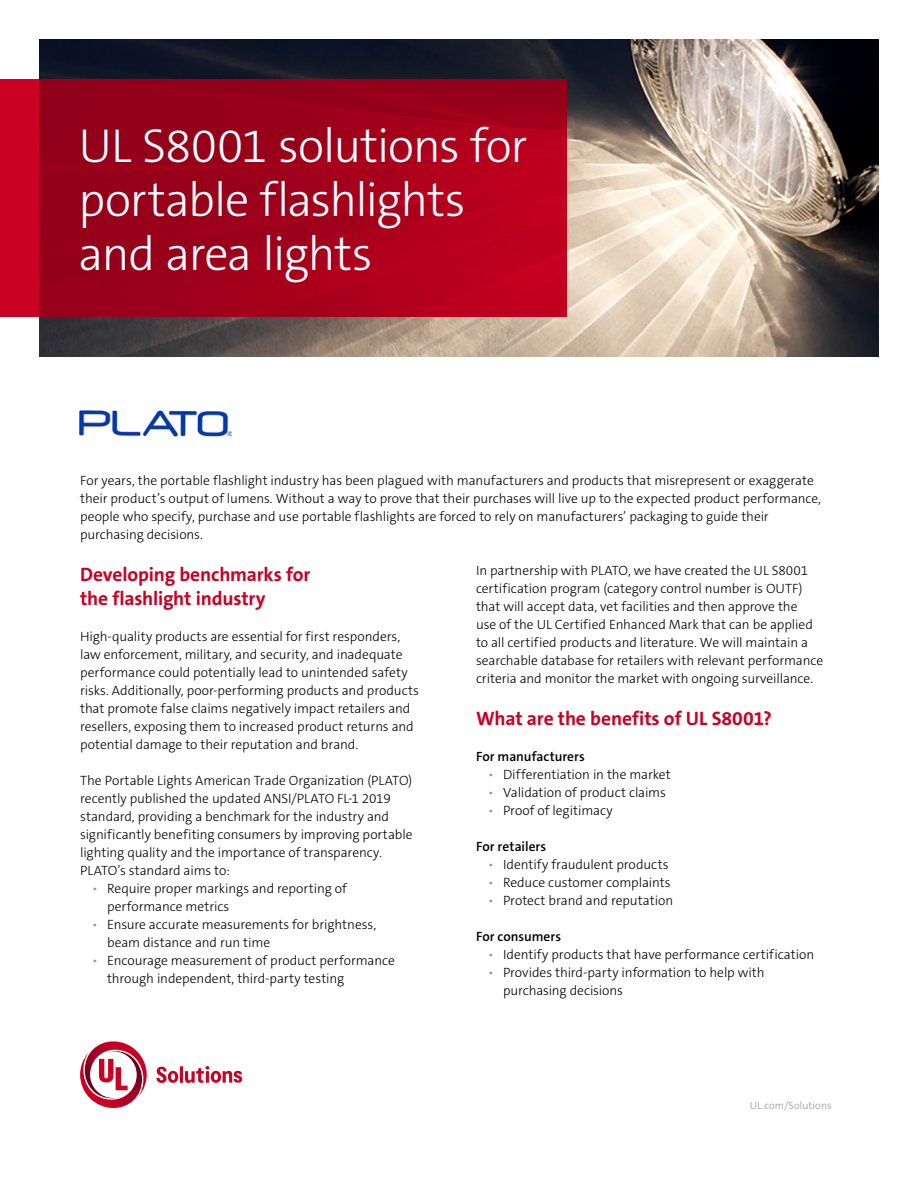
<style>
.page{position:relative;width:918px;height:1188px;background:#fff}
.page>*{position:absolute;margin:0;border:0;box-sizing:border-box;transform-origin:0 0}
.t1{font:300 48px/54px "The Sans C5";letter-spacing:-.025em;color:#fff}
.t2{font:700 19.5px/24px "The Sans C5";letter-spacing:-.01em;color:#ca0123}
.t3{font:300 13.5px/18px "The Sans C5";letter-spacing:-.005em;color:#000}
.t4{font:600 13.5px "The Sans C5";letter-spacing:.005em;color:#000}
.t5{font:300 10.5px "The Sans C5";letter-spacing:.005em;color:#939598}
.s1{color:#939598}
</style>
<div class="page">
<svg style="left:80px;top:1041px;width:162px;height:67px"></svg>
<img style="left:40px;top:40px;width:838px;height:316px">
<svg style="left:0;top:79px;width:567px;height:238px;background:#a5001b"></svg>
<img style="left:79px;top:410px;width:153px;height:27px">
<h1 class="t1" style="left:79px;top:119px;width:450px">UL S8001 solutions for portable flashlights and area lights</h1>
<p class="t3" style="left:80px;top:472px;width:742px">For years, the portable flashlight industry has been plagued with manufacturers and products that misrepresent or exaggerate their product’s output of lumens. Without a way to prove that their purchases will live up to the expected product performance, people who specify, purchase and use portable flashlights are forced to rely on manufacturers’ packaging to guide their purchasing decisions.</p>
<h2 class="t2" style="left:80px;top:563px;width:232px">Developing benchmarks for the flashlight industry</h2>
<p class="t3" style="left:80px;top:628px;width:341px">High-quality products are essential for first responders, law enforcement, military, and security, and inadequate performance could potentially lead to unintended safety risks. Additionally, poor-performing products and products that promote false claims negatively impact retailers and resellers, exposing them to increased product returns and potential damage to their reputation and brand.</p>
<p class="t3" style="left:80px;top:772px;width:334px">The Portable Lights American Trade Organization (PLATO) recently published the updated ANSI/PLATO FL-1 2019 standard, providing a benchmark for the industry and significantly benefiting consumers by improving portable lighting quality and the importance of transparency.<br>PLATO’s standard aims to:</p>
<p class="t3" style="left:107px;top:880px;width:241px;text-indent:-15px"><span class="s1">•</span> Require proper markings and reporting of performance metrics</p>
<p class="t3" style="left:107px;top:916px;width:271px;text-indent:-15px"><span class="s1">•</span> Ensure accurate measurements for brightness, beam distance and run time</p>
<p class="t3" style="left:107px;top:952px;width:289px;text-indent:-15px"><span class="s1">•</span> Encourage measurement of product performance through independent, third-party testing</p>
<p class="t3" style="left:476px;top:562px;width:349px">In partnership with PLATO, we have created the UL S8001 certification program (category control number is OUTF) that will accept data, vet facilities and then approve the<br>use of the UL Certified Enhanced Mark that can be applied to all certified products and literature. We will maintain a searchable database for retailers with relevant performance criteria and monitor the market with ongoing surveillance.</p>
<h2 class="t2" style="left:476px;top:707px;width:298px">What are the benefits of UL S8001?</h2>
<p class="t4" style="left:476px;top:748px;width:110px">For manufacturers</p>
<p class="t3" style="left:488px;top:766px;width:184px"><span class="s1">•</span> Differentiation in the market</p>
<p class="t3" style="left:488px;top:784px;width:179px"><span class="s1">•</span> Validation of product claims</p>
<p class="t3" style="left:488px;top:802px;width:126px"><span class="s1">•</span> Proof of legitimacy</p>
<p class="t4" style="left:476px;top:838px;width:72px">For retailers</p>
<p class="t3" style="left:488px;top:856px;width:182px"><span class="s1">•</span> Identify fraudulent products</p>
<p class="t3" style="left:488px;top:874px;width:184px"><span class="s1">•</span> Reduce customer complaints</p>
<p class="t3" style="left:488px;top:892px;width:187px"><span class="s1">•</span> Protect brand and reputation</p>
<p class="t4" style="left:476px;top:928px;width:87px">For consumers</p>
<p class="t3" style="left:488px;top:946px;width:328px"><span class="s1">•</span> Identify products that have performance certification</p>
<p class="t3" style="left:503px;top:964px;width:263px;text-indent:-15px"><span class="s1">•</span> Provides third-party information to help with purchasing decisions</p>
<p class="t5" style="left:750px;top:1099px;width:83px">UL.com/Solutions</p>
</div>
